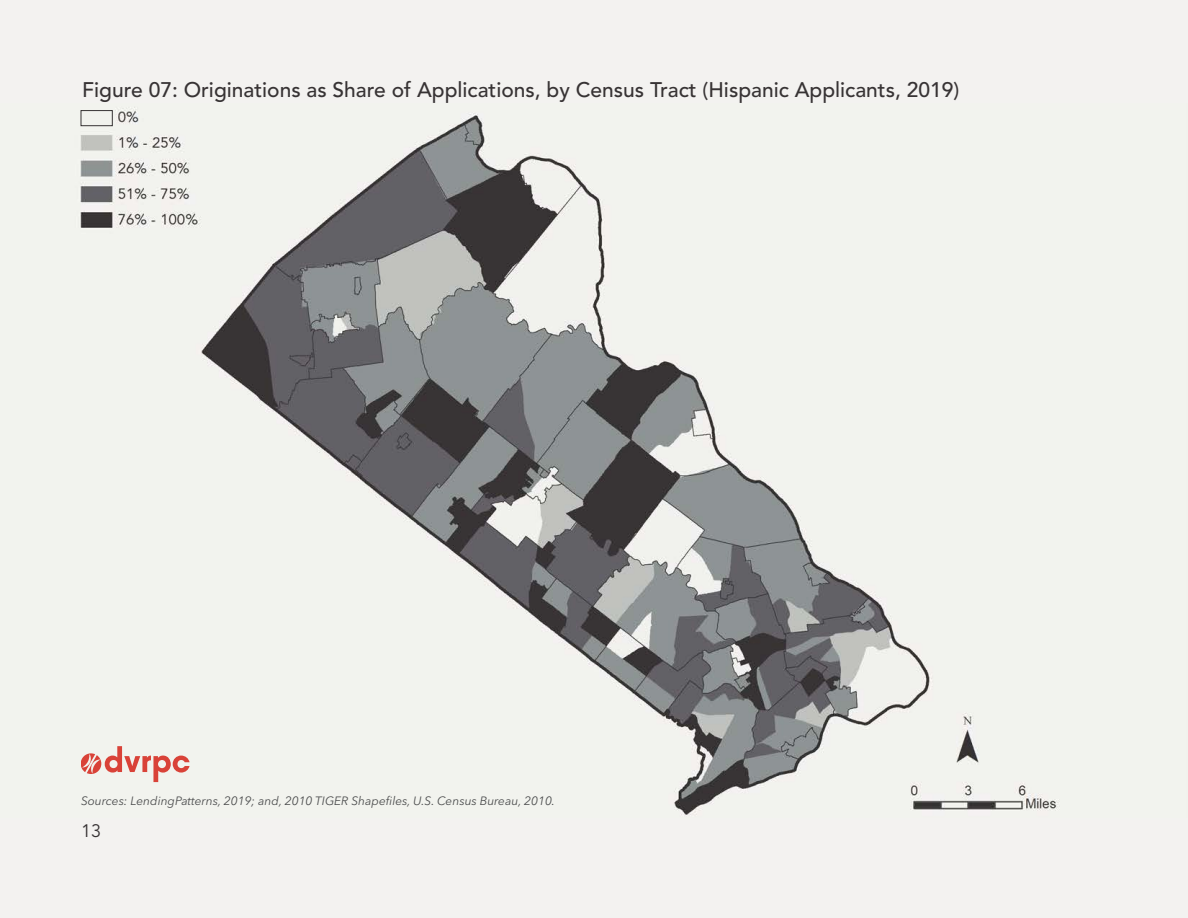
<style>
.page{position:relative;width:1188px;height:918px;background:#f3f2f0}
.page>*{position:absolute;margin:0;border:0;box-sizing:border-box;transform-origin:0 0}
.t1{font:500 21px "Avenir LT Std";color:#373334}
.t2{font:18px "Avenir LT Std";color:#373334}
.Sources{font:italic 12px "Avenir Next LT Pro";color:#4b4c4d}
</style>
<div class="page">
<img style="left:80px;top:107px;width:978px;height:708px">
<div style="left:81px;top:110px;width:32px;height:16px;border:1px solid #373334"></div>
<svg style="left:81px;top:746px;width:109px;height:36px"></svg>
<p class="t1" style="left:82px;top:77px;width:879px">Figure 07: Originations as Share of Applications, by Census Tract (Hispanic Applicants, 2019)</p>
<p class="Sources" style="left:81px;top:793px;width:476px">Sources: LendingPatterns, 2019; and, 2010 TIGER Shapefiles, U.S. Census Bureau, 2010.</p>
<p class="t2" style="left:81px;top:820px;width:22px">13</p>
</div>
